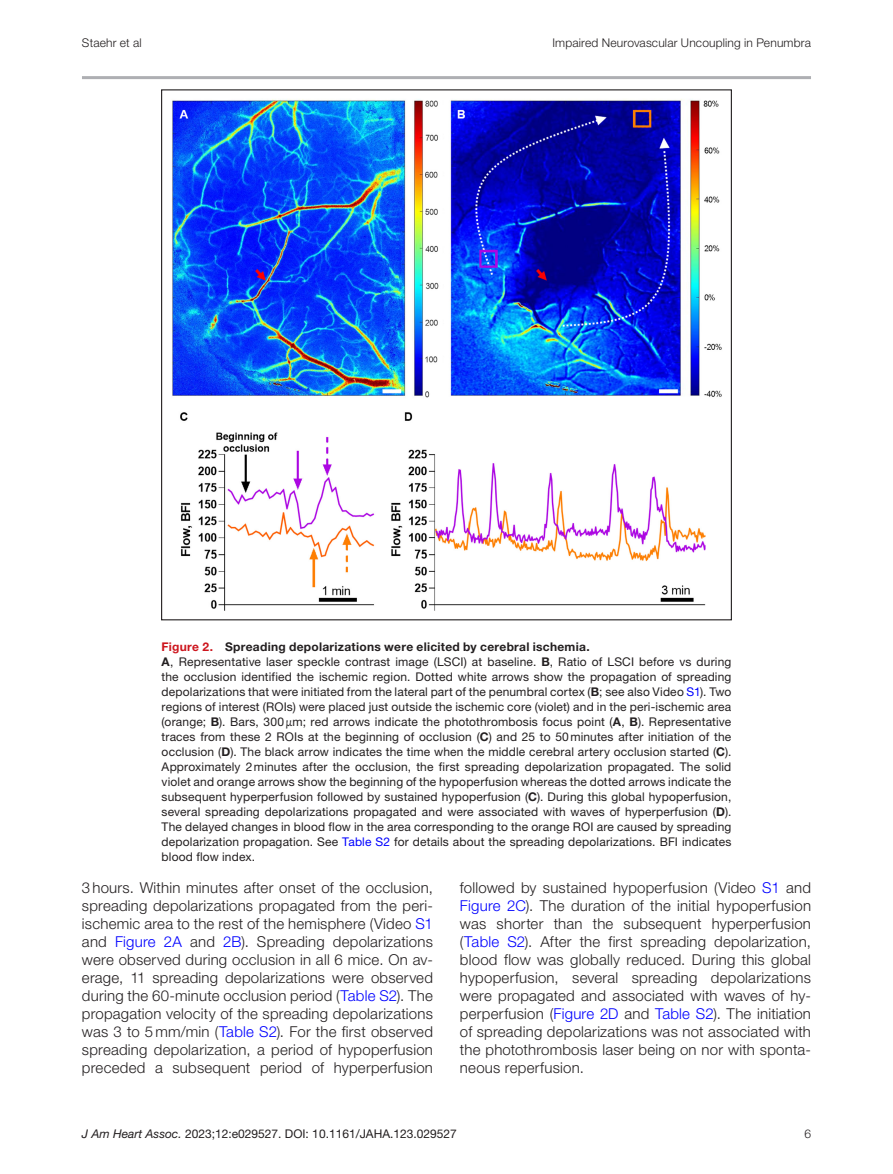
<style>
.page{position:relative;width:893px;height:1174px;background:#fff}
.page>*{position:absolute;margin:0;border:0;box-sizing:border-box;transform-origin:0 0}
.t1{font:300 15px/18px "Helvetica Neue LT Std";letter-spacing:.015em;color:#231f20;text-align:justify}
.t2{font:12px/15px "Helvetica Neue LT Std";letter-spacing:.015em;color:#231f20}
.t3{font:300 12px "Helvetica Neue LT Std";letter-spacing:.015em;color:#231f20}
.s1{font-weight:700;color:#cd151d}
.s2{font-weight:700}
.s3{color:#00f}
.s4{font-family:"STIX Two Text"}
.s5{font-style:italic}
</style>
<div class="page">
<img style="left:172px;top:99px;width:550px;height:512px">
<hr style="left:82px;top:76px;width:378px;height:3px;background:#aeafb3">
<hr style="left:460px;top:76px;width:351px;height:3px;background:#aeafb3">
<p class="t3" style="left:82px;top:35px;width:61px">Staehr et al</p>
<p class="t3" style="left:552px;top:35px;width:260px">Impaired Neurovascular Uncoupling in Penumbra</p>
<p class="t2" style="left:162px;top:638px;width:571px"><span class="s1">Figure 2.</span> <span class="s2">Spreading depolarizations were elicited by cerebral ischemia.<br>A</span>, Representative laser speckle contrast image (LSCI) at baseline. <span class="s2">B</span>, Ratio of LSCI before vs during the occlusion identified the ischemic region. Dotted white arrows show the propagation of spreading depolarizations that were initiated from the lateral part of the penumbral cortex (<span class="s2">B</span>; see also Video <span class="s3">S1</span>). Two regions of interest (ROIs) were placed just outside the ischemic core (violet) and in the peri-ischemic area (orange; <span class="s2">B</span>). Bars, 300<span class="s4">μ</span>m; red arrows indicate the photothrombosis focus point (<span class="s2">A</span>, <span class="s2">B</span>). Representative traces from these 2 ROIs at the beginning of occlusion (<span class="s2">C</span>) and 25 to 50minutes after initiation of the occlusion (<span class="s2">D</span>). The black arrow indicates the time when the middle cerebral artery occlusion started (<span class="s2">C</span>).<br>Approximately 2minutes after the occlusion, the first spreading depolarization propagated. The solid violet and orange arrows show the beginning of the hypoperfusion whereas the dotted arrows indicate the subsequent hyperperfusion followed by sustained hypoperfusion (<span class="s2">C</span>). During this global hypoperfusion, several spreading depolarizations propagated and were associated with waves of hyperperfusion (<span class="s2">D</span>).<br>The delayed changes in blood flow in the area corresponding to the orange ROI are caused by spreading depolarization propagation. See <span class="s3">Table S2</span> for details about the spreading depolarizations. BFI indicates blood flow index.</p>
<p class="t1" style="left:82px;top:878px;width:353px">3 hours. Within minutes after onset of the occlusion, spreading depolarizations propagated from the peri&shy;ischemic area to the rest of the hemisphere (Video <span class="s3">S1 </span>and <span class="s3">Figure 2A</span> and <span class="s3">2B</span>). Spreading depolarizations were observed during occlusion in all 6 mice. On av&shy;erage, 11 spreading depolarizations were observed during the 60-minute occlusion period (<span class="s3">Table S2</span>). The propagation velocity of the spreading depolarizations was 3 to 5 mm/min (<span class="s3">Table S2</span>). For the first observed spreading depolarization, a period of hypoperfusion preceded a subsequent period of hyperperfusion</p>
<p class="t1" style="left:460px;top:878px;width:353px">followed by sustained hypoperfusion (Video <span class="s3">S1</span> and <span class="s3">Figure 2C</span>). The duration of the initial hypoperfusion was shorter than the subsequent hyperperfusion (<span class="s3">Table S2</span>). After the first spreading depolarization, blood flow was globally reduced. During this global hypoperfusion, several spreading depolarizations were propagated and associated with waves of hy&shy;perperfusion (<span class="s3">Figure 2D</span> and <span class="s3">Table S2</span>). The initiation of spreading depolarizations was not associated with the photothrombosis laser being on nor with sponta&shy;neous reperfusion.</p>
<p class="t2" style="left:82px;top:1126px;width:376px"><span class="s5">J Am Heart Assoc.</span> 2023;12:e029527. DOI: 10.1161/JAHA.123.029527</p>
<p class="t3" style="left:804px;top:1126px;width:8px">6</p>
</div>
